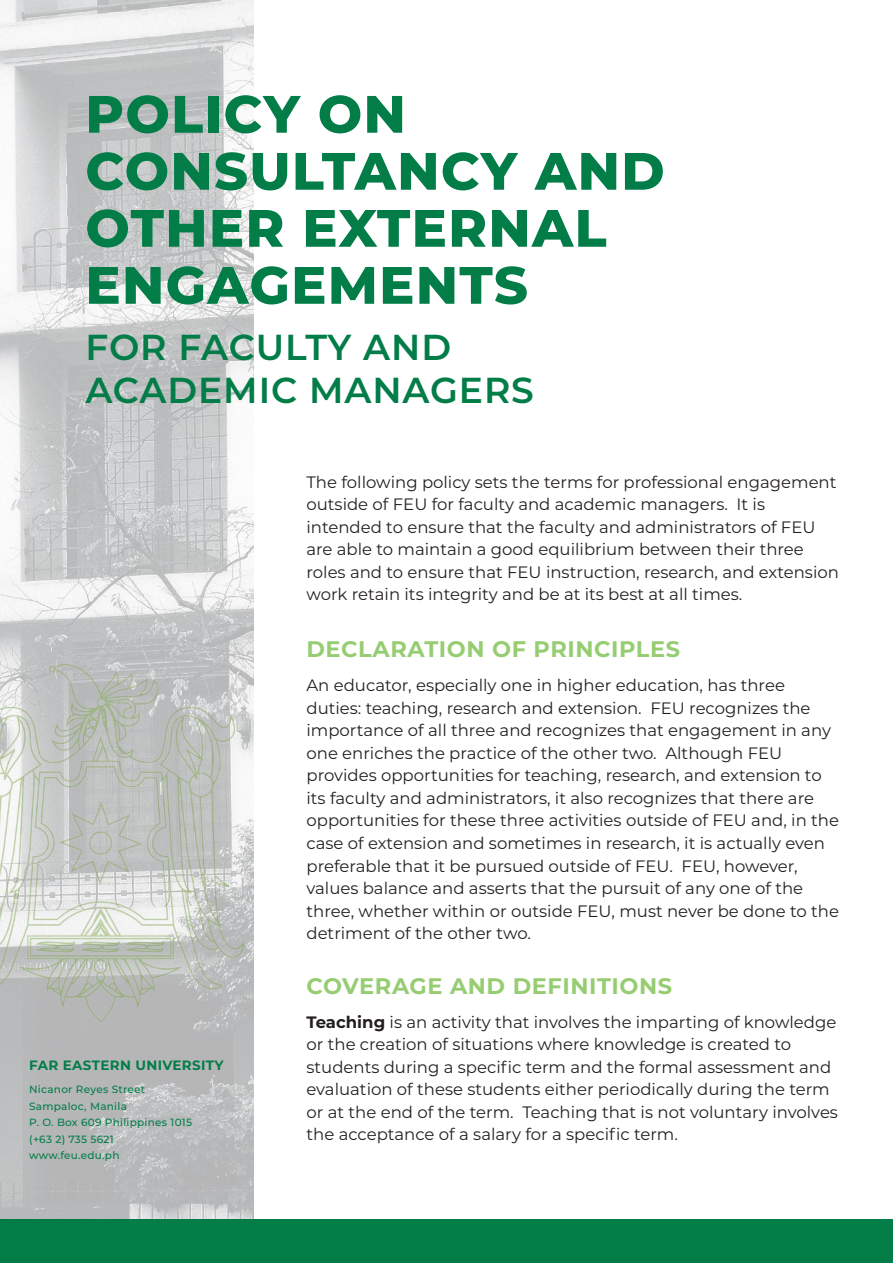
<style>
.page{position:relative;width:893px;height:1263px;background:#fff}
.page>*{position:absolute;margin:0;border:0;box-sizing:border-box;transform-origin:0 0}
.t1{font:800 52.5px/57px "Montserrat";letter-spacing:.025em;color:#027d48}
.t2{font:600 36.15px/43.3px "Montserrat";letter-spacing:.025em;color:#027d48}
.t3{font:700 22.5px "Montserrat";letter-spacing:.025em;color:#97cd72}
.t4{font:16.5px/22.5px "Montserrat";color:#241f1f}
.t5{font:700 13.5px "Montserrat";letter-spacing:.025em;color:#027d48}
.t6{font:500 10.5px/16.5px "Montserrat";letter-spacing:.025em;color:#027d48}
.s1{font-weight:700}
</style>
<div class="page">
<img style="left:0;top:0;width:253px;height:1263px">
<div style="left:0;top:1219px;width:893px;height:43px;background:#027d48"></div>
<img style="left:0;top:569px;width:254px;height:548px">
<h1 class="t1" style="left:85px;top:83px;width:581px">POLICY ON<br>CONSULTANCY AND<br>OTHER EXTERNAL<br>ENGAGEMENTS</h1>
<h2 class="t2" style="left:85px;top:324px;width:450px">FOR FACULTY AND<br>ACADEMIC MANAGERS</h2>
<p class="t5" style="left:29px;top:1055px;width:196px">FAR EASTERN UNIVERSITY</p>
<p class="t6" style="left:29px;top:1081px;width:164px">Nicanor Reyes Street<br>Sampaloc, Manila<br>P. O. Box 609 Philippines 1015 (+63 2) 735 5621 www.feu.edu.ph</p>
<p class="t4" style="left:306px;top:470px;width:534px">The following policy sets the terms for professional engagement outside of FEU for faculty and academic managers. It is intended to ensure that the faculty and administrators of FEU are able to maintain a good equilibrium between their three roles and to ensure that FEU instruction, research, and extension work retain its integrity and be at its best at all times.</p>
<h3 class="t3" style="left:306px;top:633px;width:375px">DECLARATION OF PRINCIPLES</h3>
<p class="t4" style="left:306px;top:674px;width:534px">An educator, especially one in higher education, has three duties: teaching, research and extension. FEU recognizes the importance of all three and recognizes that engagement in any one enriches the practice of the other two. Although FEU provides opportunities for teaching, research, and extension to its faculty and administrators, it also recognizes that there are opportunities for these three activities outside of FEU and, in the case of extension and sometimes in research, it is actually even preferable that it be pursued outside of FEU. FEU, however, values balance and asserts that the pursuit of any one of the three, whether within or outside FEU, must never be done to the detriment of the other two.</p>
<h3 class="t3" style="left:306px;top:970px;width:367px">COVERAGE AND DEFINITIONS</h3>
<p class="t4" style="left:306px;top:1010px;width:533px"><span class="s1">Teaching</span> is an activity that involves the imparting of knowledge or the creation of situations where knowledge is created to students during a specific term and the formal assessment and evaluation of these students either periodically during the term or at the end of the term. Teaching that is not voluntary involves the acceptance of a salary for a specific term.</p>
</div>
